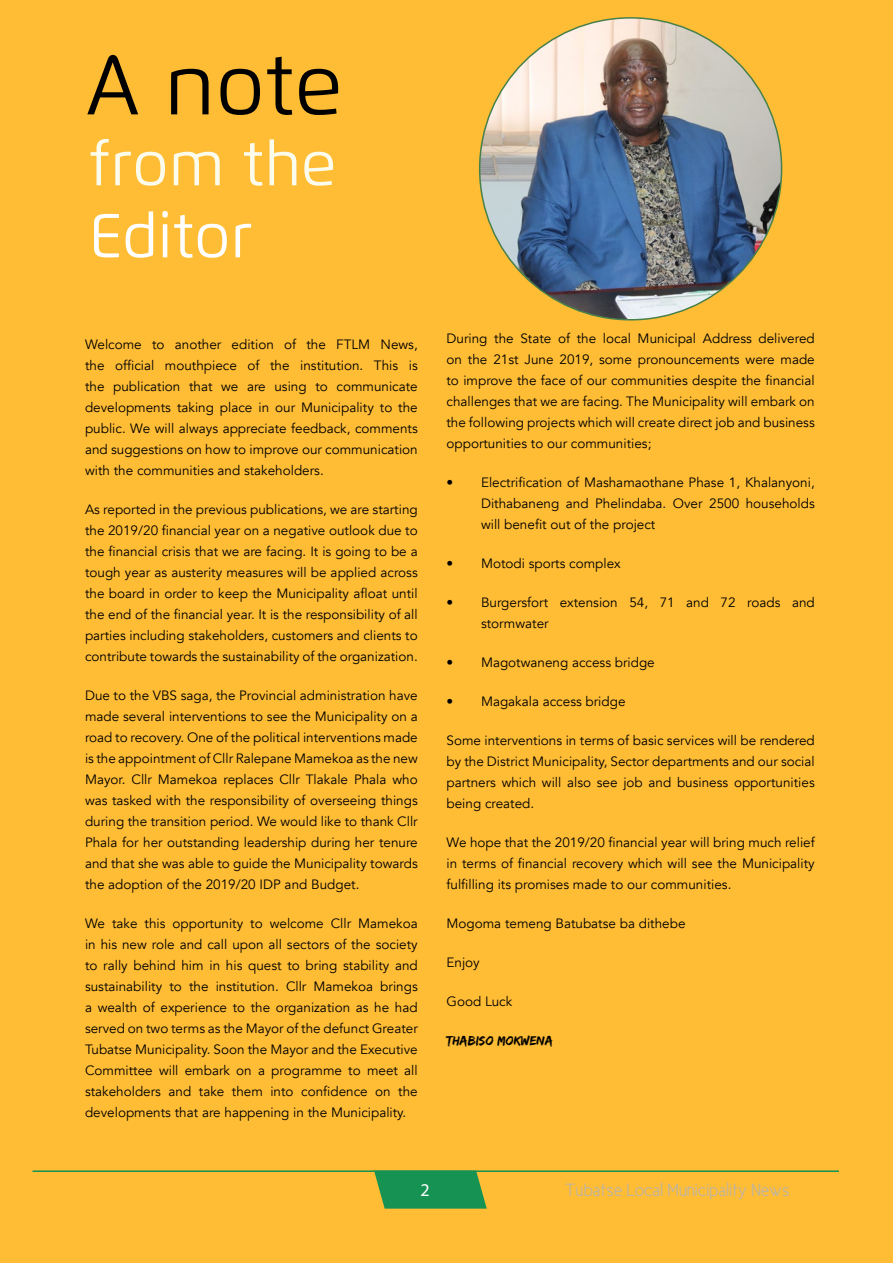
<style>
.page{position:relative;width:893px;height:1263px;background:#fff}
.page>*{position:absolute;margin:0;border:0;box-sizing:border-box;transform-origin:0 0}
.t1{font:84.15px "Flexo";color:#000}
.t2{font:61.95px "Flexo";color:#fcfcec}
.t3{font:61.95px "Flexo";color:#fff}
.t4{font:18px "New Cicle Gordita";color:#c2b59b}
.t5{font:18px "Myriad Pro";color:#fff}
.t6{font:13.5px/21px "Avenir";color:#000;text-align:justify}
.t7{font:13.5px "Edo";color:#000}
</style>
<div class="page">
<div style="left:0;top:18px;width:893px;height:1245px;background:#ffbd36"></div>
<hr style="left:33px;top:1170px;width:806px;height:2px;background:#169253">
<svg style="left:374px;top:1170px;width:113px;height:38px;background:#2c9650"></svg>
<div style="left:0;top:0;width:893px;height:281px;background:#ffbd36"></div>
<img style="left:480px;top:18px;width:302px;height:302px;border-radius:151px">
<h1 class="t1" style="left:85px;top:34px;width:259px">A note</h1>
<h2 class="t2" style="left:89px;top:126px;width:249px">from the</h2>
<h2 class="t3" style="left:89px;top:198px;width:165px">Editor</h2>
<p class="t6" style="left:85px;top:334px;width:334px">Welcome to another edition of the FTLM News, the official mouthpiece of the institution. This is the publication that we are using to communicate developments taking place in our Municipality to the public. We will always appreciate feedback, comments and suggestions on how to improve our communication with the communities and stakeholders.</p>
<p class="t6" style="left:85px;top:499px;width:334px">As reported in the previous publications, we are starting the 2019/20 financial year on a negative outlook due to the financial crisis that we are facing. It is going to be a tough year as austerity measures will be applied across the board in order to keep the Municipality afloat until the end of the financial year. It is the responsibility of all parties including stakeholders, customers and clients to contribute towards the sustainability of the organization.</p>
<p class="t6" style="left:85px;top:685px;width:334px">Due to the VBS saga, the Provincial administration have made several interventions to see the Municipality on a road to recovery. One of the political interventions made is the appointment of Cllr Ralepane Mamekoa as the new Mayor. Cllr Mamekoa replaces Cllr Tlakale Phala who was tasked with the responsibility of overseeing things during the transition period. We would like to thank Cllr Phala for her outstanding leadership during her tenure and that she was able to guide the Municipality towards the adoption of the 2019/20 IDP and Budget.</p>
<p class="t6" style="left:85px;top:913px;width:334px">We take this opportunity to welcome Cllr Mamekoa in his new role and call upon all sectors of the society to rally behind him in his quest to bring stability and sustainability to the institution. Cllr Mamekoa brings a wealth of experience to the organization as he had served on two terms as the Mayor of the defunct Greater Tubatse Municipality. Soon the Mayor and the Executive Committee will embark on a programme to meet all stakeholders and take them into confidence on the developments that are happening in the Municipality.</p>
<p class="t6" style="left:446px;top:328px;width:370px">During the State of the local Municipal Address delivered on the 21st June 2019, some pronouncements were made to improve the face of our communities despite the financial challenges that we are facing. The Municipality will embark on the following projects which will create direct job and business opportunities to our communities;</p>
<p class="t6" style="left:481px;top:472px;width:335px;text-indent:-35px">• Electrification of Mashamaothane Phase 1, Khalanyoni, Dithabaneng and Phelindaba. Over 2500 households will benefit out of the project</p>
<p class="t6" style="left:446px;top:553px;width:176px">• Motodi sports complex</p>
<p class="t6" style="left:481px;top:592px;width:335px;text-indent:-35px">• Burgersfort extension 54, 71 and 72 roads and stormwater</p>
<p class="t6" style="left:446px;top:652px;width:210px">• Magotwaneng access bridge</p>
<p class="t6" style="left:446px;top:691px;width:181px">• Magakala access bridge</p>
<p class="t6" style="left:446px;top:730px;width:370px">Some interventions in terms of basic services will be rendered by the District Municipality, Sector departments and our social partners which will also see job and business opportunities being created.</p>
<p class="t6" style="left:446px;top:832px;width:370px">We hope that the 2019/20 financial year will bring much relief in terms of financial recovery which will see the Municipality fulfilling its promises made to our communities.</p>
<p class="t6" style="left:446px;top:913px;width:241px">Mogoma temeng Batubatse ba dithebe</p>
<p class="t6" style="left:446px;top:952px;width:35px">Enjoy</p>
<p class="t6" style="left:446px;top:991px;width:67px">Good Luck</p>
<p class="t7" style="left:446px;top:1032px;width:108px">THABISO MOKWENA</p>
<h3 class="t5" style="left:420px;top:1179px;width:11px">2</h3>
<h3 class="t4" style="left:565px;top:1181px;width:226px">Tubatse Local Municipality News</h3>
</div>
